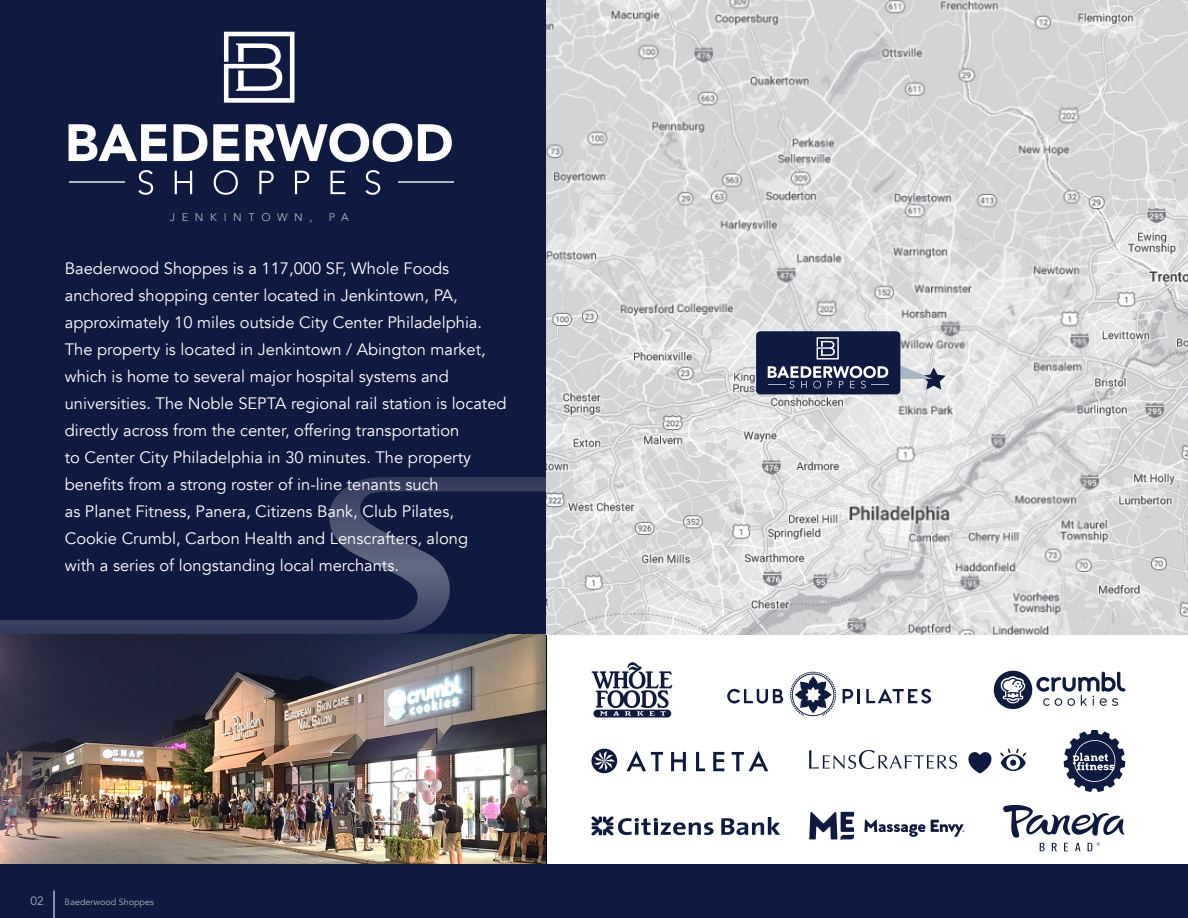
<style>
.page{position:relative;width:1188px;height:918px;background:#0f1a40}
.page>*{position:absolute;margin:0;border:0;box-sizing:border-box;transform-origin:0 0}
.t1{font:16.5px/27px "Avenir";color:#fff}
.t2{font:12px "Avenir";color:#a7b8c1}
.t3{font:11.1px "Avenir";letter-spacing:.6em;color:#a7b8c1}
.t4{font:9px "Avenir";color:#a7b8c1}
</style>
<div class="page">
<div style="left:546px;top:634px;width:642px;height:230px;background:#fff"></div>
<svg style="left:591px;top:662px;width:81px;height:55px"></svg>
<svg style="left:0;top:477px;width:546px;height:157px"></svg>
<img style="left:0;top:634px;width:546px;height:230px">
<img style="left:546px;top:0;width:642px;height:634px">
<svg style="left:900px;top:365px;width:46px;height:25px"></svg>
<svg style="left:1064px;top:730px;width:61px;height:62px"></svg>
<svg style="left:968px;top:752px;width:23px;height:21px"></svg>
<svg style="left:809px;top:750px;width:148px;height:19px"></svg>
<svg style="left:1000px;top:749px;width:26px;height:22px"></svg>
<svg style="left:994px;top:671px;width:131px;height:38px"></svg>
<svg style="left:671px;top:752px;width:15px;height:19px"></svg>
<svg style="left:713px;top:752px;width:11px;height:19px"></svg>
<svg style="left:626px;top:751px;width:37px;height:20px"></svg>
<svg style="left:732px;top:751px;width:36px;height:20px"></svg>
<svg style="left:696px;top:752px;width:9px;height:19px"></svg>
<svg style="left:591px;top:749px;width:27px;height:25px"></svg>
<svg style="left:809px;top:812px;width:45px;height:28px"></svg>
<svg style="left:864px;top:819px;width:100px;height:18px"></svg>
<svg style="left:721px;top:817px;width:59px;height:18px"></svg>
<svg style="left:591px;top:816px;width:123px;height:19px"></svg>
<svg style="left:790px;top:672px;width:46px;height:44px"></svg>
<svg style="left:727px;top:688px;width:56px;height:16px"></svg>
<svg style="left:843px;top:689px;width:10px;height:14px"></svg>
<svg style="left:866px;top:688px;width:65px;height:16px"></svg>
<hr style="left:857px;top:689px;width:3px;height:14px;background:#0f1a40">
<div style="left:756px;top:331px;width:144px;height:63px;background:#0f1a40;border-radius:4px"></div>
<svg style="left:1003px;top:805px;width:121px;height:46px"></svg>
<svg style="left:69px;top:123px;width:383px;height:39px"></svg>
<svg style="left:138px;top:170px;width:242px;height:25px"></svg>
<hr style="left:69px;top:181px;width:56px;height:2px;background:#a7b8c1">
<svg style="left:224px;top:32px;width:70px;height:71px"></svg>
<hr style="left:398px;top:182px;width:56px;height:1px;background:#a7b8c1">
<svg style="left:817px;top:337px;width:22px;height:23px"></svg>
<svg style="left:768px;top:366px;width:121px;height:22px"></svg>
<hr style="left:53px;top:890px;width:2px;height:28px;background:#a7b8c1">
<p class="t3" style="left:170px;top:211px;width:144px">JENKINTOWN,</p>
<p class="t3" style="left:329px;top:211px;width:21px">P A</p>
<p class="t1" style="left:65px;top:255px;width:443px">Baederwood Shoppes is a 117,000 SF, Whole Foods anchored shopping center located in Jenkintown, PA, approximately 10 miles outside City Center Philadelphia.<br>The property is located in Jenkintown / Abington market, which is home to several major hospital systems and universities. The Noble SEPTA regional rail station is located directly across from the center, offering transportation<br>to Center City Philadelphia in 30 minutes. The property benefits from a strong roster of in-line tenants such<br>as Planet Fitness, Panera, Citizens Bank, Club Pilates, Cookie Crumbl, Carbon Health and Lenscrafters, along<br>with a series of longstanding local merchants.</p>
<p class="t2" style="left:30px;top:894px;width:15px">02</p>
<p class="t4" style="left:65px;top:896px;width:91px">Baederwood Shoppes</p>
</div>
